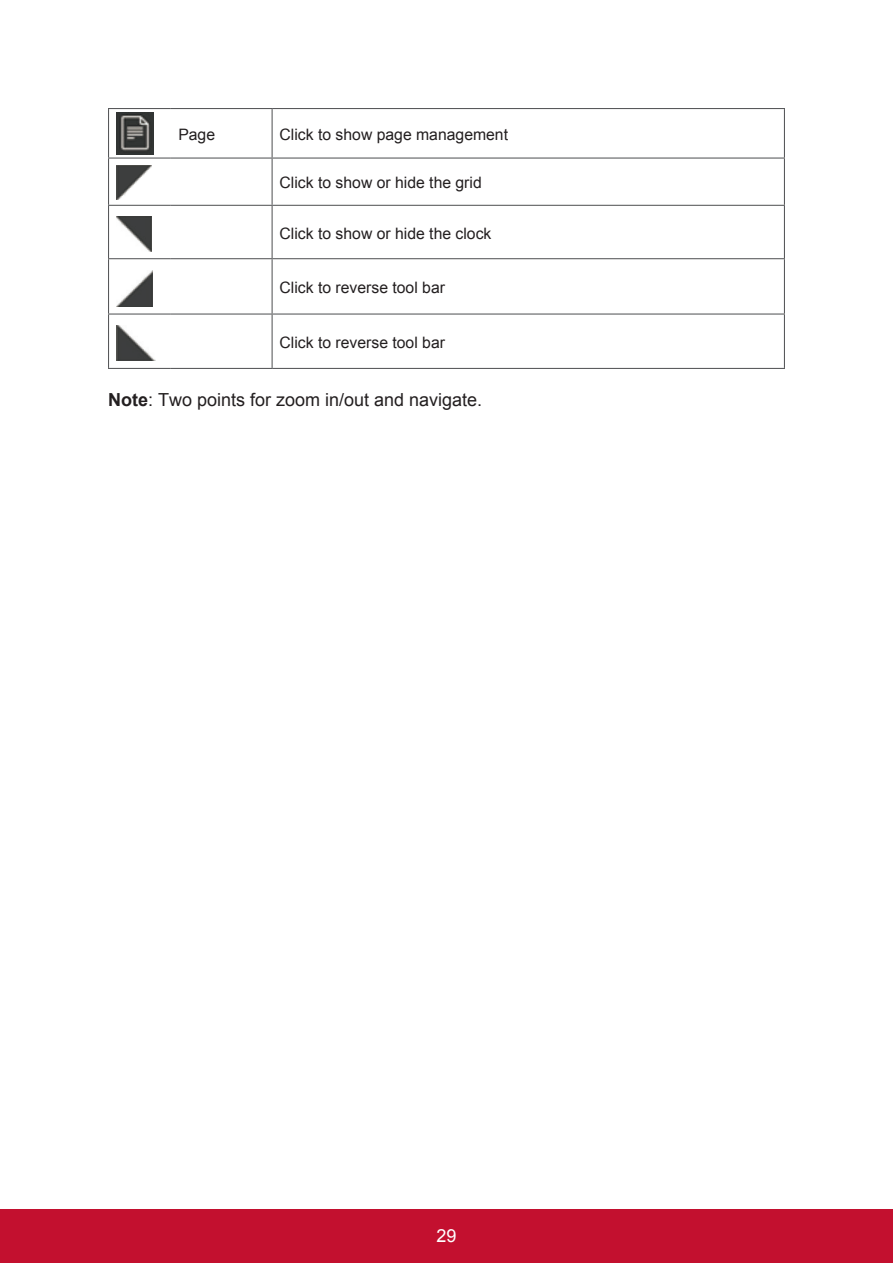
<style>
.page{position:relative;width:893px;height:1263px;background:#fff}
.page>*{position:absolute;margin:0;border:0;box-sizing:border-box;transform-origin:0 0}
.t1{font:18px "Arial";color:#231f20}
.t2{font:18px "Arial";color:#fff}
.t3{font:15.75px "Arial";color:#231f20}
.s1{font-weight:700}
</style>
<div class="page">
<div style="left:0;top:1210px;width:893px;height:53px;background:#c3102f"></div>
<hr style="left:108px;top:108px;width:63px;height:1px;background:#57585a">
<hr style="left:108px;top:109px;width:1px;height:49px;background:#57585a">
<hr style="left:171px;top:108px;width:101px;height:1px;background:#57585a">
<hr style="left:272px;top:108px;width:513px;height:1px;background:#57585a">
<hr style="left:272px;top:109px;width:1px;height:49px;background:#57585a">
<hr style="left:784px;top:109px;width:1px;height:49px;background:#57585a">
<hr style="left:108px;top:157px;width:63px;height:2px;background:#57585a">
<hr style="left:108px;top:159px;width:1px;height:46px;background:#57585a">
<hr style="left:171px;top:157px;width:101px;height:2px;background:#57585a">
<hr style="left:272px;top:157px;width:513px;height:2px;background:#57585a">
<hr style="left:272px;top:159px;width:1px;height:46px;background:#57585a">
<hr style="left:784px;top:159px;width:1px;height:46px;background:#57585a">
<hr style="left:108px;top:205px;width:63px;height:1px;background:#57585a">
<hr style="left:108px;top:206px;width:1px;height:52px;background:#57585a">
<hr style="left:171px;top:205px;width:101px;height:1px;background:#57585a">
<hr style="left:272px;top:205px;width:513px;height:1px;background:#57585a">
<hr style="left:272px;top:206px;width:1px;height:52px;background:#57585a">
<hr style="left:784px;top:206px;width:1px;height:52px;background:#57585a">
<hr style="left:108px;top:258px;width:63px;height:1px;background:#57585a">
<hr style="left:108px;top:259px;width:1px;height:54px;background:#57585a">
<hr style="left:171px;top:258px;width:101px;height:1px;background:#57585a">
<hr style="left:272px;top:258px;width:513px;height:1px;background:#57585a">
<hr style="left:272px;top:259px;width:1px;height:54px;background:#57585a">
<hr style="left:784px;top:259px;width:1px;height:54px;background:#57585a">
<hr style="left:108px;top:313px;width:63px;height:2px;background:#57585a">
<hr style="left:108px;top:315px;width:1px;height:53px;background:#57585a">
<hr style="left:171px;top:313px;width:101px;height:2px;background:#57585a">
<hr style="left:272px;top:313px;width:513px;height:2px;background:#57585a">
<hr style="left:272px;top:315px;width:1px;height:53px;background:#57585a">
<hr style="left:784px;top:315px;width:1px;height:53px;background:#57585a">
<hr style="left:108px;top:368px;width:63px;height:1px;background:#57585a">
<hr style="left:171px;top:368px;width:101px;height:1px;background:#57585a">
<hr style="left:272px;top:368px;width:513px;height:1px;background:#57585a">
<img style="left:116px;top:112px;width:38px;height:42px">
<img style="left:116px;top:165px;width:36px;height:35px">
<img style="left:116px;top:217px;width:35px;height:34px">
<img style="left:116px;top:270px;width:36px;height:37px">
<img style="left:116px;top:325px;width:40px;height:36px">
<p class="t3" style="left:178px;top:124px;width:38px">Page</p>
<p class="t3" style="left:280px;top:124px;width:230px">Click to show page management</p>
<p class="t3" style="left:280px;top:173px;width:204px">Click to show or hide the grid</p>
<p class="t3" style="left:280px;top:223px;width:213px">Click to show or hide the clock</p>
<p class="t3" style="left:280px;top:277px;width:167px">Click to reverse tool bar</p>
<p class="t3" style="left:280px;top:332px;width:167px">Click to reverse tool bar</p>
<p class="t1" style="left:108px;top:388px;width:376px"><span class="s1">Note</span>: Two points for zoom in/out and navigate.</p>
<p class="t2" style="left:436px;top:1223px;width:22px">29</p>
</div>
